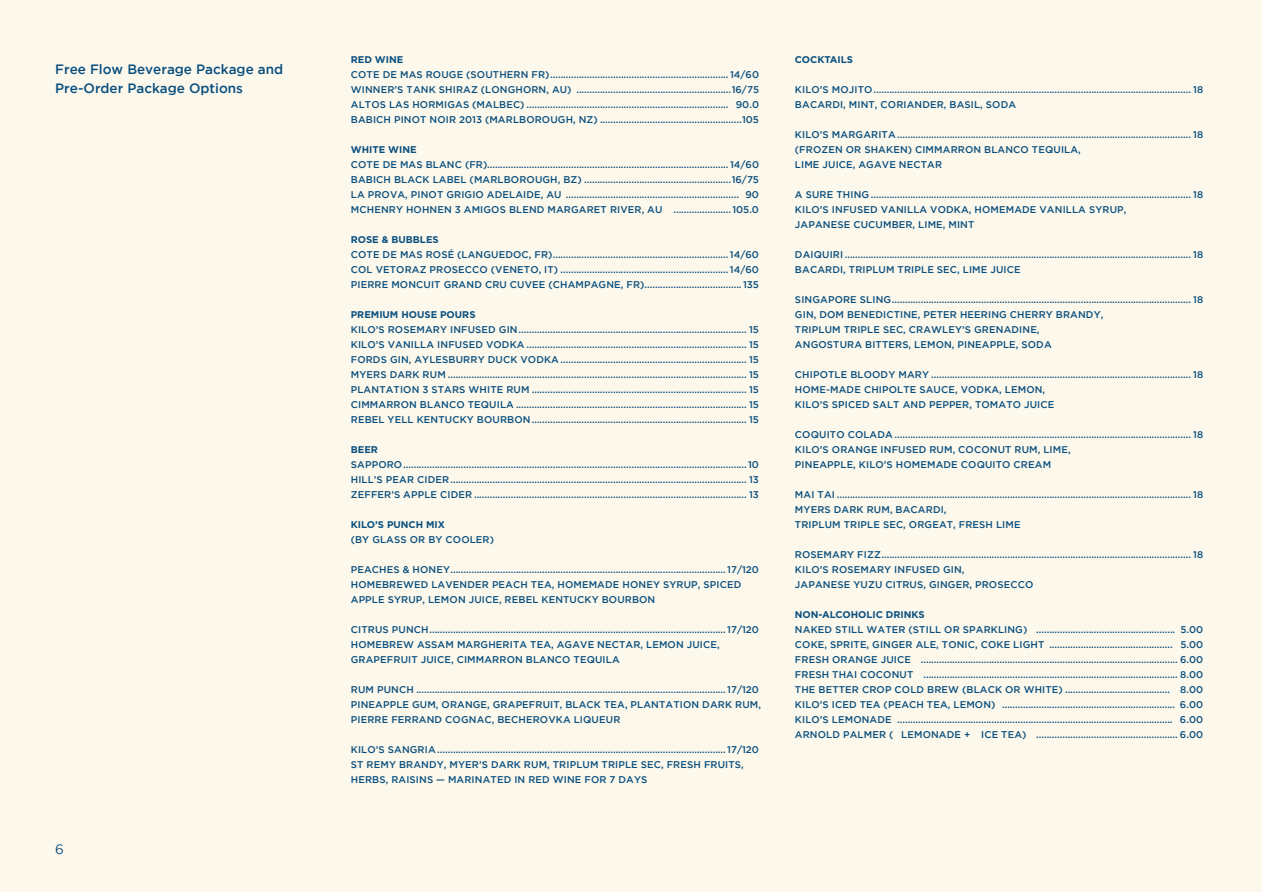
<style>
.page{position:relative;width:1263px;height:893px;background:#fff}
.page>*{position:absolute;margin:0;border:0;box-sizing:border-box;transform-origin:0 0}
.t1{font:500 13.5px/19.5px "Gotham";color:#0a4f7e}
.t2{font:13.5px "Gotham";color:#0a4f7e}
.t3{font:500 9.75px/15px "Gotham";letter-spacing:.015em;color:#0a4f7e}
.t4{font:700 9.75px "Gotham";color:#0a4f7e}
</style>
<div class="page">
<div style="left:0;top:1px;width:1261px;height:891px;background:#fcf8ec"></div>
<h1 class="t1" style="left:55px;top:59px;width:229px">Free Flow Beverage Package and<br>Pre-Order Package Options</h1>
<h1 class="t2" style="left:55px;top:841px;width:10px">6</h1>
<p class="t4" style="left:351px;top:54px;width:54px">RED WINE</p>
<p class="t3" style="left:351px;top:67px;width:410px;text-align:justify">COTE DE MAS ROUGE (SOUTHERN FR)....................................................................14/60<br>WINNER’S TANK SHIRAZ (LONGHORN, AU) ...........................................................16/75<br>ALTOS LAS HORMIGAS (MALBEC) ............................................................................. 90.0<br>BABICH PINOT NOIR 2013 (MARLBOROUGH, NZ) ......................................................105</p>
<p class="t4" style="left:351px;top:144px;width:67px">WHITE WINE</p>
<p class="t3" style="left:351px;top:157px;width:410px;text-align:justify">COTE DE MAS BLANC (FR)............................................................................................14/60<br>BABICH BLACK LABEL (MARLBOROUGH, BZ) ........................................................16/75<br>LA PROVA, PINOT GRIGIO ADELAIDE, AU .................................................................. 90<br>MCHENRY HOHNEN 3 AMIGOS BLEND MARGARET RIVER, AU ......................105.0</p>
<p class="t4" style="left:351px;top:234px;width:89px">ROSE &amp; BUBBLES</p>
<p class="t3" style="left:351px;top:247px;width:410px;text-align:justify">COTE DE MAS ROSÉ (LANGUEDOC, FR)...................................................................14/60<br>COL VETORAZ PROSECCO (VENETO, IT) ................................................................14/60<br>PIERRE MONCUIT GRAND CRU CUVEE (CHAMPAGNE, FR).....................................135</p>
<p class="t4" style="left:351px;top:309px;width:126px">PREMIUM HOUSE POURS</p>
<p class="t3" style="left:351px;top:322px;width:410px;text-align:justify">KILO’S ROSEMARY INFUSED GIN....................................................................................... 15<br>KILO’S VANILLA INFUSED VODKA .................................................................................... 15<br>FORDS GIN, AYLESBURRY DUCK VODKA ....................................................................... 15<br>MYERS DARK RUM .................................................................................................................. 15<br>PLANTATION 3 STARS WHITE RUM .................................................................................. 15<br>CIMMARRON BLANCO TEQUILA ........................................................................................ 15<br>REBEL YELL KENTUCKY BOURBON.................................................................................. 15</p>
<p class="t4" style="left:351px;top:444px;width:29px">BEER</p>
<p class="t3" style="left:351px;top:457px;width:410px;text-align:justify">SAPPORO...................................................................................................................................10<br>HILL’S PEAR CIDER................................................................................................................. 13<br>ZEFFER’S APPLE CIDER ........................................................................................................ 13</p>
<p class="t4" style="left:351px;top:519px;width:96px">KILO’S PUNCH MIX</p>
<p class="t3" style="left:351px;top:532px;width:145px">(BY GLASS OR BY COOLER)</p>
<p class="t3" style="left:351px;top:562px;width:410px">PEACHES &amp; HONEY.........................................................................................................17/120<br>HOMEBREWED LAVENDER PEACH TEA, HOMEMADE HONEY SYRUP, SPICED<br>APPLE SYRUP, LEMON JUICE, REBEL KENTUCKY BOURBON</p>
<p class="t3" style="left:351px;top:622px;width:410px">CITRUS PUNCH.................................................................................................................17/120<br>HOMEBREW ASSAM MARGHERITA TEA, AGAVE NECTAR, LEMON JUICE,<br>GRAPEFRUIT JUICE, CIMMARRON BLANCO TEQUILA</p>
<p class="t3" style="left:351px;top:682px;width:412px">RUM PUNCH ......................................................................................................................17/120<br>PINEAPPLE GUM, ORANGE, GRAPEFRUIT, BLACK TEA, PLANTATION DARK RUM,<br>PIERRE FERRAND COGNAC, BECHEROVKA LIQUEUR</p>
<p class="t3" style="left:351px;top:742px;width:410px">KILO’S SANGRIA ..............................................................................................................17/120<br>ST REMY BRANDY, MYER’S DARK RUM, TRIPLUM TRIPLE SEC, FRESH FRUITS,<br>HERBS, RAISINS — MARINATED IN RED WINE FOR 7 DAYS</p>
<p class="t4" style="left:795px;top:54px;width:60px">COCKTAILS</p>
<p class="t3" style="left:795px;top:82px;width:410px">KILO’S MOJITO......................................................................................................................... 18<br>BACARDI, MINT, CORIANDER, BASIL, SODA</p>
<p class="t3" style="left:795px;top:127px;width:410px">KILO’S MARGARITA................................................................................................................ 18 (FROZEN OR SHAKEN) CIMMARRON BLANCO TEQUILA,<br>LIME JUICE, AGAVE NECTAR</p>
<p class="t3" style="left:795px;top:187px;width:410px">A SURE THING .......................................................................................................................... 18<br>KILO’S INFUSED VANILLA VODKA, HOMEMADE VANILLA SYRUP,<br>JAPANESE CUCUMBER, LIME, MINT</p>
<p class="t3" style="left:795px;top:247px;width:410px">DAIQUIRI.................................................................................................................................... 18<br>BACARDI, TRIPLUM TRIPLE SEC, LIME JUICE</p>
<p class="t3" style="left:795px;top:292px;width:410px">SINGAPORE SLING.................................................................................................................. 18<br>GIN, DOM BENEDICTINE, PETER HEERING CHERRY BRANDY,<br>TRIPLUM TRIPLE SEC, CRAWLEY’S GRENADINE,<br>ANGOSTURA BITTERS, LEMON, PINEAPPLE, SODA</p>
<p class="t3" style="left:795px;top:367px;width:410px">CHIPOTLE BLOODY MARY ................................................................................................... 18<br>HOME-MADE CHIPOLTE SAUCE, VODKA, LEMON,<br>KILO’S SPICED SALT AND PEPPER, TOMATO JUICE</p>
<p class="t3" style="left:795px;top:427px;width:410px">COQUITO COLADA ................................................................................................................. 18<br>KILO’S ORANGE INFUSED RUM, COCONUT RUM, LIME,<br>PINEAPPLE, KILO’S HOMEMADE COQUITO CREAM</p>
<p class="t3" style="left:795px;top:487px;width:410px">MAI TAI ....................................................................................................................................... 18<br>MYERS DARK RUM, BACARDI,<br>TRIPLUM TRIPLE SEC, ORGEAT, FRESH LIME</p>
<p class="t3" style="left:795px;top:547px;width:410px">ROSEMARY FIZZ...................................................................................................................... 18<br>KILO’S ROSEMARY INFUSED GIN,<br>JAPANESE YUZU CITRUS, GINGER, PROSECCO</p>
<p class="t4" style="left:795px;top:609px;width:131px">NON-ALCOHOLIC DRINKS</p>
<p class="t3" style="left:795px;top:622px;width:410px;text-align:justify">NAKED STILL WATER (STILL OR SPARKLING) ..................................................... 5.00<br>COKE, SPRITE, GINGER ALE, TONIC, COKE LIGHT ............................................... 5.00<br>FRESH ORANGE JUICE .................................................................................................. 6.00<br>FRESH THAI COCONUT ................................................................................................. 8.00<br>THE BETTER CROP COLD BREW (BLACK OR WHITE) ........................................ 8.00<br>KILO’S ICED TEA (PEACH TEA, LEMON) .................................................................. 6.00<br>KILO’S LEMONADE ......................................................................................................... 6.00<br>ARNOLD PALMER (½ LEMONADE + ½ ICE TEA) ...................................................... 6.00</p>
</div>
